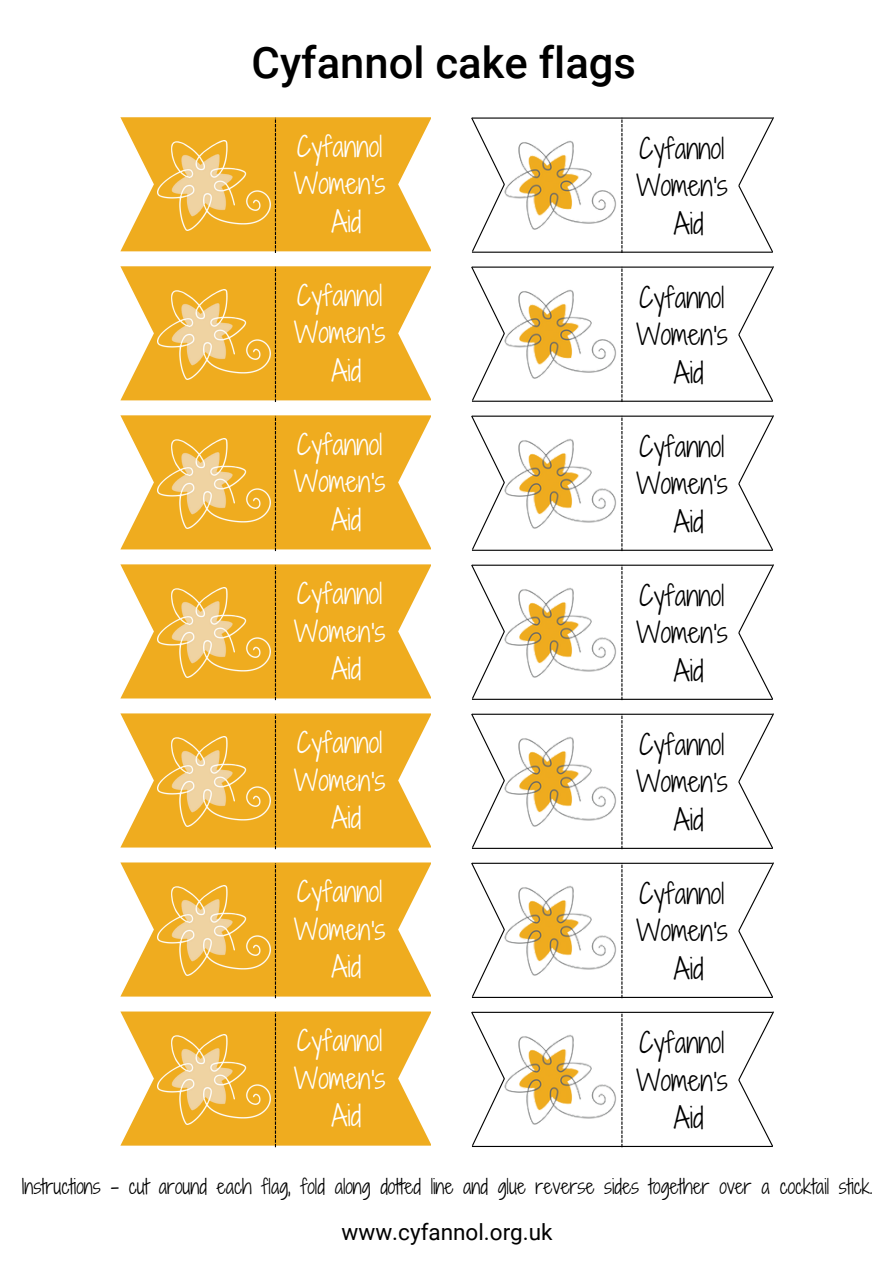
<style>
.page{position:relative;width:894px;height:1264px;background:#fff}
.page>*{position:absolute;margin:0;border:0;box-sizing:border-box;transform-origin:0 0}
.t1{font:500 43.5px "Roboto";color:#000}
.t2{font:27px/37.3px "Shadows Into Light Two";color:#000;text-align:center}
.t3{font:27px/37.2px "Shadows Into Light Two";color:#fff;text-align:center}
.t4{font:22.5px "Roboto";color:#000}
.t5{font:19.5px "Shadows Into Light Two";color:#000}
</style>
<div class="page">
<hr style="left:472px;top:117px;width:300px;height:2px;background:#000">
<hr style="left:472px;top:252px;width:300px;height:1px;background:#000">
<svg style="left:471px;top:117px;width:34px;height:136px"></svg>
<svg style="left:737px;top:117px;width:37px;height:136px"></svg>
<img style="left:499px;top:125px;width:123px;height:123px">
<svg style="left:120px;top:117px;width:310px;height:136px;background:#f1b841"></svg>
<img style="left:158px;top:140px;width:112px;height:90px">
<hr style="left:472px;top:266px;width:300px;height:2px;background:#000">
<hr style="left:472px;top:400px;width:300px;height:2px;background:#000">
<svg style="left:471px;top:266px;width:34px;height:136px"></svg>
<svg style="left:737px;top:266px;width:37px;height:136px"></svg>
<img style="left:499px;top:274px;width:123px;height:123px">
<svg style="left:120px;top:266px;width:310px;height:136px;background:#f1b841"></svg>
<img style="left:158px;top:289px;width:112px;height:90px">
<hr style="left:472px;top:415px;width:300px;height:2px;background:#000">
<hr style="left:472px;top:549px;width:300px;height:2px;background:#000">
<svg style="left:471px;top:415px;width:34px;height:136px"></svg>
<svg style="left:737px;top:415px;width:37px;height:136px"></svg>
<img style="left:499px;top:423px;width:123px;height:123px">
<svg style="left:120px;top:415px;width:310px;height:136px;background:#f1b841"></svg>
<img style="left:158px;top:438px;width:112px;height:90px">
<hr style="left:472px;top:564px;width:300px;height:1px;background:#000">
<hr style="left:472px;top:698px;width:300px;height:2px;background:#000">
<svg style="left:471px;top:564px;width:34px;height:136px"></svg>
<svg style="left:737px;top:564px;width:37px;height:136px"></svg>
<img style="left:499px;top:572px;width:123px;height:123px">
<svg style="left:120px;top:564px;width:310px;height:136px;background:#f1b841"></svg>
<img style="left:158px;top:587px;width:112px;height:90px">
<hr style="left:472px;top:713px;width:300px;height:1px;background:#000">
<hr style="left:472px;top:847px;width:300px;height:2px;background:#000">
<svg style="left:471px;top:713px;width:34px;height:136px"></svg>
<svg style="left:737px;top:713px;width:37px;height:136px"></svg>
<img style="left:499px;top:721px;width:123px;height:123px">
<svg style="left:120px;top:713px;width:310px;height:136px;background:#f1b841"></svg>
<img style="left:158px;top:736px;width:112px;height:90px">
<hr style="left:472px;top:862px;width:300px;height:1px;background:#000">
<hr style="left:472px;top:996px;width:300px;height:1px;background:#000">
<svg style="left:471px;top:862px;width:34px;height:136px"></svg>
<svg style="left:737px;top:862px;width:37px;height:136px"></svg>
<img style="left:499px;top:870px;width:123px;height:123px">
<svg style="left:120px;top:862px;width:310px;height:136px;background:#f1b841"></svg>
<img style="left:158px;top:885px;width:112px;height:90px">
<hr style="left:472px;top:1011px;width:300px;height:1px;background:#000">
<hr style="left:472px;top:1145px;width:300px;height:1px;background:#000">
<svg style="left:471px;top:1011px;width:34px;height:136px"></svg>
<svg style="left:737px;top:1011px;width:37px;height:136px"></svg>
<svg style="left:621px;top:1012px;width:1px;height:135px"></svg>
<img style="left:499px;top:1019px;width:123px;height:123px">
<svg style="left:120px;top:1011px;width:310px;height:136px;background:#f1b841"></svg>
<img style="left:158px;top:1034px;width:112px;height:90px">
<h1 class="t1" style="left:251px;top:37px;width:386px">Cyfannol cake flags</h1>
<p class="t3" style="left:294px;top:128px;width:93px">Cyfannol<br>Women's<br>Aid</p>
<p class="t3" style="left:294px;top:277px;width:93px">Cyfannol<br>Women's<br>Aid</p>
<p class="t3" style="left:294px;top:426px;width:93px">Cyfannol<br>Women's<br>Aid</p>
<p class="t3" style="left:294px;top:575px;width:93px">Cyfannol<br>Women's<br>Aid</p>
<p class="t3" style="left:294px;top:724px;width:93px">Cyfannol<br>Women's<br>Aid</p>
<p class="t3" style="left:294px;top:873px;width:93px">Cyfannol<br>Women's<br>Aid</p>
<p class="t3" style="left:294px;top:1022px;width:93px">Cyfannol<br>Women's<br>Aid</p>
<p class="t2" style="left:636px;top:130px;width:93px">Cyfannol<br>Women's<br>Aid</p>
<p class="t2" style="left:636px;top:278px;width:93px">Cyfannol<br>Women's<br>Aid</p>
<p class="t2" style="left:636px;top:427px;width:93px">Cyfannol<br>Women's<br>Aid</p>
<p class="t2" style="left:636px;top:576px;width:93px">Cyfannol<br>Women's<br>Aid</p>
<p class="t2" style="left:636px;top:725px;width:93px">Cyfannol<br>Women's<br>Aid</p>
<p class="t2" style="left:636px;top:874px;width:93px">Cyfannol<br>Women's<br>Aid</p>
<p class="t2" style="left:636px;top:1023px;width:93px">Cyfannol<br>Women's<br>Aid</p>
<p class="t5" style="left:22px;top:1171px;width:852px">Instructions - cut around each flag, fold along dotted line and glue reverse sides together over a cocktail stick.</p>
<p class="t4" style="left:341px;top:1219px;width:212px">www.cyfannol.org.uk</p>
</div>
